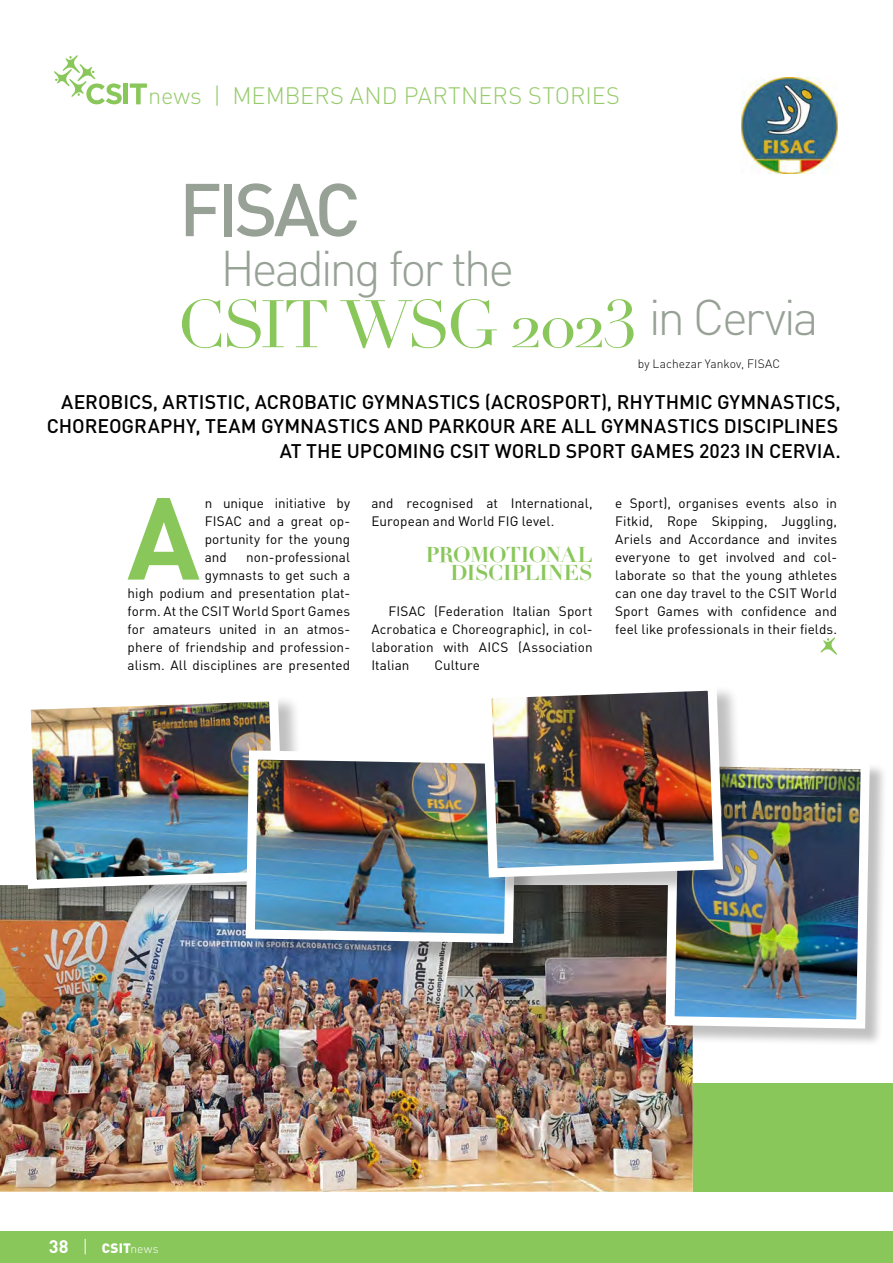
<style>
.page{position:relative;width:893px;height:1263px;background:#fff}
.page>*{position:absolute;margin:0;border:0;box-sizing:border-box;transform-origin:0 0}
.t1{font:700 114.6px "DIN Pro";color:#8ac75b}
.t2{font:500 73.5px "DIN Pro";letter-spacing:-.065em;color:#97a196}
.t3{font:66px "Didot";letter-spacing:-.04em;color:#8ac75b}
.t4{font:300 49.5px "DIN Pro";letter-spacing:-.065em;color:#97a196}
.t5{font:300 23.55px "DIN Pro";color:#96cb6b}
.t6{font:700 21px/18px "Didot";letter-spacing:-.015em;color:#8ac75b;text-align:right}
.t7{font:500 19.5px/24px "DIN Pro";color:#000;text-align:right}
.t8{font:13.5px/18px "DIN Pro";letter-spacing:.005em;color:#000;text-align:justify}
.t9{font:900 13.5px "DIN Pro";color:#fff}
.t10{font:300 12px "DIN Pro";letter-spacing:.01em;color:#000}
.s1{font-weight:700;font-size:18px}
.s2{font-weight:300;font-size:18px}
.s3{font-weight:300;font-size:12px}
</style>
<div class="page">
<div style="left:0;top:1231px;width:893px;height:32px;background:#8ac75b"></div>
<svg style="left:820px;top:637px;width:17px;height:18px"></svg>
<div style="left:594px;top:1083px;width:299px;height:109px;background:#8ac75b"></div>
<img style="left:0;top:885px;width:693px;height:307px">
<svg style="left:54px;top:55px;width:68px;height:49px"></svg>
<svg style="left:130px;top:83px;width:17px;height:21px"></svg>
<div style="left:123px;top:83px;width:5px;height:21px;background:#8ac75b"></div>
<div style="left:24px;top:695px;width:283px;height:217px;background:#000;opacity:.25"></div>
<img style="left:17px;top:695px;width:272px;height:199px">
<div style="left:249px;top:753px;width:290px;height:213px;background:#000;opacity:.25"></div>
<img style="left:241px;top:746px;width:280px;height:201px">
<div style="left:668px;top:760px;width:220px;height:287px;background:#000;opacity:.25"></div>
<img style="left:661px;top:760px;width:213px;height:273px">
<div style="left:485px;top:684px;width:261px;height:216px;background:#000;opacity:.25"></div>
<img style="left:478px;top:684px;width:250px;height:198px">
<img style="left:742px;top:77px;width:96px;height:96px">
<h3 class="t5" style="left:148px;top:80px;width:473px">news | MEMBERS AND PARTNERS STORIES</h3>
<h2 class="t2" style="left:179px;top:160px;width:183px">FISAC</h2>
<h3 class="t4" style="left:220px;top:234px;width:295px">Heading for the</h3>
<h3 class="t3" style="left:177px;top:285px;width:643px">CSIT WSG 2023 <sup>in</sup> <sup>Cervia</sup></h3>
<p class="t10" style="left:638px;top:355px;width:144px">by Lachezar Yankov, FISAC</p>
<h3 class="t7" style="left:47px;top:390px;width:796px">AEROBICS, ARTISTIC, ACROBATIC GYMNASTICS (ACROSPORT), RHYTHMIC GYMNASTICS,<br>CHOREOGRAPHY, TEAM GYMNASTICS AND PARKOUR ARE ALL GYMNASTICS DISCIPLINES<br>AT THE UPCOMING CSIT WORLD SPORT GAMES 2023 IN CERVIA.</h3>
<h1 class="t1" style="left:127px;top:460px;width:75px">A</h1>
<p class="t8" style="left:205px;top:493px;width:147px">n unique initiative by FISAC and a great op&shy;portunity for the young and</p>
<p class="t8" style="left:128px;top:547px;width:224px;text-align:right">non-professional<br>gymnasts to get such a<br>high podium and presentation plat&shy;form. At the CSIT World Sport Games for amateurs united in an atmos&shy;phere of friendship and profession&shy;alism. All disciplines are presented</p>
<p class="t8" style="left:371px;top:493px;width:223px">and recognised at International,<br>European and World FIG level.</p>
<h3 class="t6" style="left:426px;top:545px;width:168px">PROMOTIONAL<br>DISCIPLINES</h3>
<p class="t8" style="left:371px;top:601px;width:223px;text-indent:17px">FISAC (Federation Italian Sport Acrobatica e Choreographic), in col&shy;laboration with AICS (Association Italian</p>
<p class="t8" style="left:435px;top:655px;width:47px">Culture</p>
<p class="t8" style="left:615px;top:493px;width:223px">e Sport), organises events also in Fitkid, Rope Skipping, Juggling, Ariels and Accordance and invites everyone to get involved and col&shy;laborate so that the young athletes can one day travel to the CSIT World Sport Games with confidence and feel like professionals in their fields.</p>
<p class="t9" style="left:49px;top:1239px;width:112px"><span class="s1">38</span> <span class="s2">|</span> CSIT<span class="s3">news</span></p>
</div>
